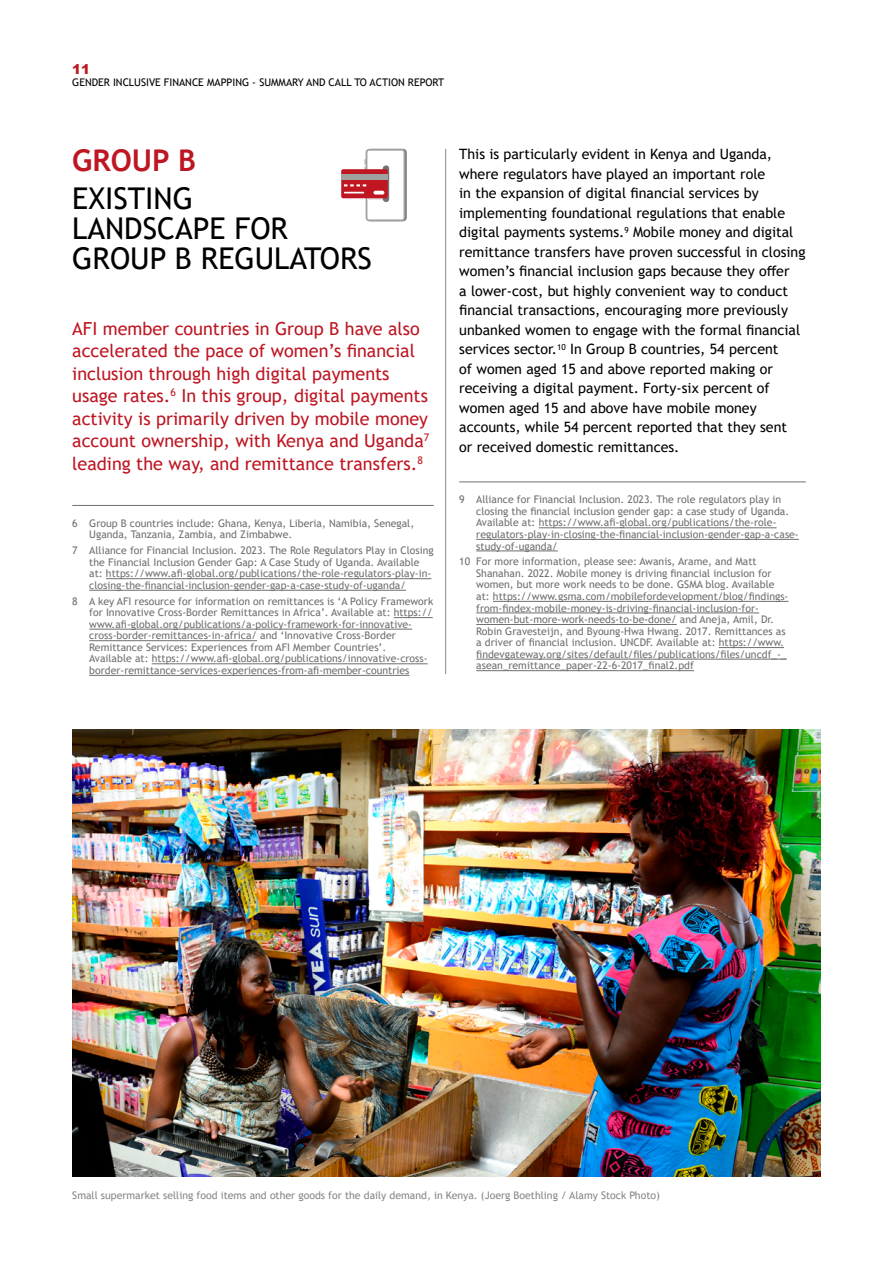
<style>
.page{position:relative;width:893px;height:1263px;background:#fff}
.page>*{position:absolute;margin:0;border:0;box-sizing:border-box;transform-origin:0 0}
.t1{font:30px/30px "Trebuchet MS";color:#000}
.t2{font:700 30px "Trebuchet MS";color:#be1622}
.t3{font:18px/22.5px "Trebuchet MS";color:#be1622}
.t4{font:14.25px/19.5px "Trebuchet MS";color:#000}
.t5{font:900 13.5px "Arial";color:#be1622}
.t6{font:10.5px/11.6px "Trebuchet MS";color:#706f6f}
.t7{font:10.5px "Trebuchet MS";color:#878686}
.t8{font:10.5px "Trebuchet MS";color:#000}
</style>
<div class="page">
<hr style="left:72px;top:505px;width:362px;height:1px;background:#706f6f">
<hr style="left:106px;top:578px;width:325px;height:1px;background:#706f6f">
<hr style="left:89px;top:590px;width:317px;height:1px;background:#706f6f">
<hr style="left:394px;top:617px;width:39px;height:1px;background:#706f6f">
<hr style="left:89px;top:629px;width:323px;height:1px;background:#706f6f">
<hr style="left:89px;top:640px;width:168px;height:1px;background:#706f6f">
<hr style="left:152px;top:663px;width:276px;height:1px;background:#706f6f">
<hr style="left:89px;top:675px;width:320px;height:1px;background:#706f6f">
<hr style="left:445px;top:149px;width:1px;height:525px;background:#878787">
<svg style="left:341px;top:149px;width:66px;height:72px"></svg>
<hr style="left:459px;top:482px;width:347px;height:1px;background:#706f6f">
<hr style="left:539px;top:527px;width:238px;height:1px;background:#706f6f">
<hr style="left:476px;top:539px;width:323px;height:1px;background:#706f6f">
<hr style="left:476px;top:551px;width:82px;height:1px;background:#706f6f">
<hr style="left:493px;top:601px;width:295px;height:1px;background:#706f6f">
<hr style="left:476px;top:613px;width:283px;height:1px;background:#706f6f">
<hr style="left:476px;top:624px;width:201px;height:1px;background:#706f6f">
<hr style="left:719px;top:647px;width:65px;height:1px;background:#706f6f">
<hr style="left:476px;top:659px;width:311px;height:1px;background:#706f6f">
<hr style="left:476px;top:670px;width:218px;height:1px;background:#706f6f">
<img style="left:72px;top:729px;width:748px;height:448px">
<p class="t5" style="left:72px;top:59px;width:20px">11</p>
<p class="t8" style="left:72px;top:75px;width:374px">GENDER INCLUSIVE FINANCE MAPPING - SUMMARY AND CALL TO ACTION REPORT</p>
<h1 class="t2" style="left:72px;top:142px;width:125px">GROUP B</h1>
<h1 class="t1" style="left:72px;top:184px;width:301px">EXISTING<br>LANDSCAPE FOR<br>GROUP B REGULATORS</h1>
<p class="t3" style="left:72px;top:317px;width:359px">AFI member countries in Group B have also accelerated the pace of women’s financial inclusion through high digital payments usage rates.<sup>6</sup> In this group, digital payments activity is primarily driven by mobile money account ownership, with Kenya and Uganda<sup>7 </sup>leading the way, and remittance transfers.<sup>8</sup></p>
<p class="t6" style="left:89px;top:517px;width:326px;text-indent:-17px">6 Group B countries include: Ghana, Kenya, Liberia, Namibia, Senegal,<br>Uganda, Tanzania, Zambia, and Zimbabwe.</p>
<p class="t6" style="left:89px;top:545px;width:346px;text-indent:-17px">7 Alliance for Financial Inclusion. 2023. The Role Regulators Play in Closing the Financial Inclusion Gender Gap: A Case Study of Uganda. Available at: https://www.afi-global.org/publications/the-role-regulators-play-in&shy;closing-the-financial-inclusion-gender-gap-a-case-study-of-uganda/</p>
<p class="t6" style="left:89px;top:595px;width:345px;text-indent:-17px">8 A key AFI resource for information on remittances is ‘A Policy Framework for Innovative Cross-Border Remittances in Africa’. Available at: https:// www.afi-global.org/publications/a-policy-framework-for-innovative&shy;cross-border-remittances-in-africa/ and ‘Innovative Cross-Border Remittance Services: Experiences from AFI Member Countries’.<br>Available at: https://www.afi-global.org/publications/innovative-cross&shy;border-remittance-services-experiences-from-afi-member-countries</p>
<p class="t4" style="left:459px;top:144px;width:348px">This is particularly evident in Kenya and Uganda, where regulators have played an important role<br>in the expansion of digital financial services by implementing foundational regulations that enable digital payments systems.<sup>9</sup> Mobile money and digital remittance transfers have proven successful in closing women’s financial inclusion gaps because they offer<br>a lower-cost, but highly convenient way to conduct financial transactions, encouraging more previously unbanked women to engage with the formal financial services sector.<sup>10</sup> In Group B countries, 54 percent<br>of women aged 15 and above reported making or receiving a digital payment. Forty-six percent of women aged 15 and above have mobile money accounts, while 54 percent reported that they sent<br>or received domestic remittances.</p>
<p class="t6" style="left:476px;top:494px;width:324px;text-indent:-17px">9 Alliance for Financial Inclusion. 2023. The role regulators play in closing the financial inclusion gender gap: a case study of Uganda.<br>Available at: https://www.afi-global.org/publications/the-role&shy;regulators-play-in-closing-the-financial-inclusion-gender-gap-a-case&shy;study-of-uganda/</p>
<p class="t6" style="left:476px;top:556px;width:314px;text-indent:-17px">10 For more information, please see: Awanis, Arame, and Matt Shanahan. 2022. Mobile money is driving financial inclusion for women, but more work needs to be done. GSMA blog. Available at: https://www.gsma.com/mobilefordevelopment/blog/findings&shy;from-findex-mobile-money-is-driving-financial-inclusion-for&shy;women-but-more-work-needs-to-be-done/ and Aneja, Amil, Dr.<br>Robin Gravesteijn, and Byoung-Hwa Hwang. 2017. Remittances as a driver of financial inclusion. UNCDF. Available at: https://www. findevgateway.org/sites/default/files/publications/files/uncdf_-_ asean_remittance_paper-22-6-2017_final2.pdf</p>
<p class="t7" style="left:72px;top:1189px;width:589px">Small supermarket selling food items and other goods for the daily demand, in Kenya. (Joerg Boethling / Alamy Stock Photo)</p>
</div>
